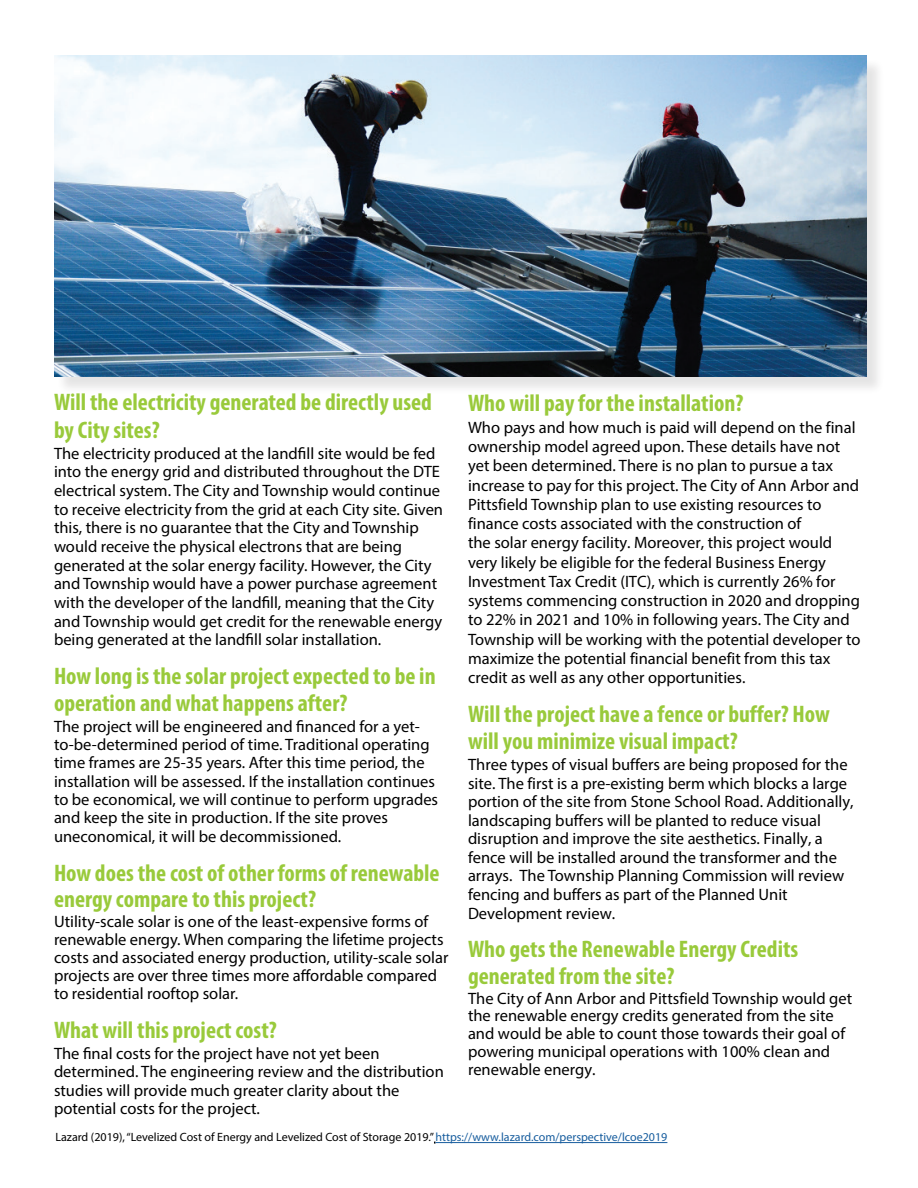
<style>
.page{position:relative;width:918px;height:1188px;background:#fff}
.page>*{position:absolute;margin:0;border:0;box-sizing:border-box;transform-origin:0 0}
.t1{font:700 condensed 24px/26.1px "Myriad Pro";color:#99ca3b}
.t2{font:16.5px/18.6px "Myriad Pro";color:#000}
.t3{font:12px "Myriad Pro";color:#000}
.s1{color:#175d9e}
</style>
<div class="page">
<hr style="left:435px;top:1142px;width:232px;height:1px;background:#175d9e">
<div style="left:56px;top:58px;width:829px;height:337px;background:#231f20;opacity:.12"></div>
<img style="left:54px;top:56px;width:812px;height:320px">
<h1 class="t1" style="left:54px;top:388px;width:379px;line-height:27.2px">Will the electricity generated be directly used by City sites?</h1>
<p class="t2" style="left:54px;top:444px;width:391px">The electricity produced at the landfill site would be fed into the energy grid and distributed throughout the DTE electrical system. The City and Township would continue to receive electricity from the grid at each City site. Given this, there is no guarantee that the City and Township would receive the physical electrons that are being generated at the solar energy facility. However, the City and Township would have a power purchase agreement with the developer of the landfill, meaning that the City and Township would get credit for the renewable energy being generated at the landfill solar installation.</p>
<h1 class="t1" style="left:54px;top:662px;width:383px;line-height:26.7px">How long is the solar project expected to be in operation and what happens after?</h1>
<p class="t2" style="left:54px;top:717px;width:386px">The project will be engineered and financed for a yet&shy;to-be-determined period of time. Traditional operating time frames are 25-35 years. After this time period, the installation will be assessed. If the installation continues to be economical, we will continue to perform upgrades and keep the site in production. If the site proves uneconomical, it will be decommissioned.</p>
<h1 class="t1" style="left:54px;top:859px;width:387px">How does the cost of other forms of renewable energy compare to this project?</h1>
<p class="t2" style="left:54px;top:912px;width:396px;line-height:18px">Utility-scale solar is one of the least-expensive forms of renewable energy. When comparing the lifetime projects costs and associated energy production, utility-scale solar projects are over three times more affordable compared to residential rooftop solar.</p>
<h1 class="t1" style="left:54px;top:1017px;width:224px">What will this project cost?</h1>
<p class="t2" style="left:54px;top:1044px;width:391px">The final costs for the project have not yet been determined. The engineering review and the distribution studies will provide much greater clarity about the potential costs for the project.</p>
<h1 class="t1" style="left:468px;top:389px;width:277px">Who will pay for the installation?</h1>
<p class="t2" style="left:468px;top:417px;width:394px;line-height:19.2px">Who pays and how much is paid will depend on the final ownership model agreed upon. These details have not yet been determined. There is no plan to pursue a tax increase to pay for this project. The City of Ann Arbor and Pittsfield Township plan to use existing resources to finance costs associated with the construction of<br>the solar energy facility. Moreover, this project would very likely be eligible for the federal Business Energy Investment Tax Credit (ITC), which is currently 26% for systems commencing construction in 2020 and dropping to 22% in 2021 and 10% in following years. The City and Township will be working with the potential developer to maximize the potential financial benefit from this tax credit as well as any other opportunities.</p>
<h1 class="t1" style="left:468px;top:700px;width:364px;line-height:27px">Will the project have a fence or buffer? How will you minimize visual impact?</h1>
<p class="t2" style="left:468px;top:755px;width:387px">Three types of visual buffers are being proposed for the site. The first is a pre-existing berm which blocks a large portion of the site from Stone School Road. Additionally, landscaping buffers will be planted to reduce visual disruption and improve the site aesthetics. Finally, a fence will be installed around the transformer and the arrays. The Township Planning Commission will review fencing and buffers as part of the Planned Unit Development review.</p>
<h1 class="t1" style="left:468px;top:936px;width:332px">Who gets the Renewable Energy Credits generated from the site?</h1>
<p class="t2" style="left:468px;top:989px;width:386px;line-height:17.9px">The City of Ann Arbor and Pittsfield Township would get the renewable energy credits generated from the site and would be able to count those towards their goal of powering municipal operations with 100% clean and renewable energy.</p>
<p class="t3" style="left:55px;top:1129px;width:613px">Lazard (2019), “Levelized Cost of Energy and Levelized Cost of Storage 2019.”<span class="s1">https://www.lazard.com/perspective/lcoe2019</span></p>
</div>
